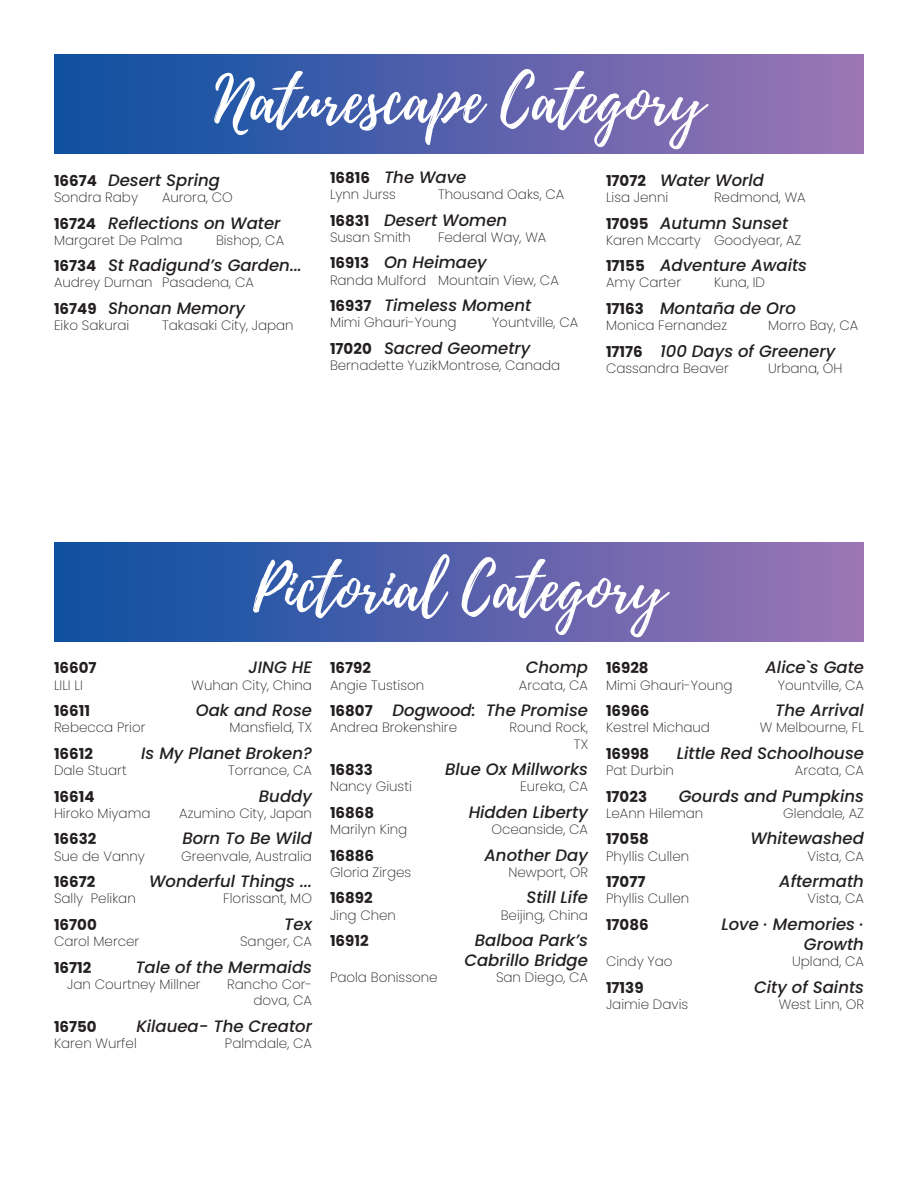
<style>
.page{position:relative;width:918px;height:1188px;background:#fff}
.page>*{position:absolute;margin:0;border:0;box-sizing:border-box;transform-origin:0 0}
.t1{font:63px "Playlist Script";color:#fff}
.t2{font:italic 500 16.5px/19.8px "Poppins";color:#231f20;text-align:right}
.t3{font:700 15px "Poppins";color:#231f20}
.t4{font:200 13.5px/16.2px "Poppins";color:#231f20;text-align:right}
.s1{font-weight:700;font-style:normal;font-size:15px}
</style>
<div class="page">
<img style="left:54px;top:542px;width:810px;height:100px">
<img style="left:54px;top:54px;width:810px;height:100px">
<h1 class="t1" style="left:214px;top:55px;width:491px">Naturescape Category</h1>
<p class="t2" style="left:54px;top:170px;width:167px"><span class="s1">16674</span> Desert Spring</p>
<p class="t4" style="left:54px;top:189px;width:86px">Sondra Raby</p>
<p class="t4" style="left:162px;top:189px;width:72px">Aurora, CO</p>
<p class="t2" style="left:54px;top:213px;width:228px"><span class="s1">16724</span> Reflections on Water</p>
<p class="t4" style="left:54px;top:232px;width:130px">Margaret De Palma</p>
<p class="t4" style="left:216px;top:232px;width:70px">Bishop, CA</p>
<p class="t2" style="left:54px;top:256px;width:249px"><span class="s1">16734</span> St Radigund’s Garden...</p>
<p class="t4" style="left:54px;top:275px;width:201px">Audrey Durnan Pasadena, CA</p>
<p class="t2" style="left:54px;top:298px;width:193px"><span class="s1">16749</span> Shonan Memory</p>
<p class="t4" style="left:54px;top:317px;width:77px">Eiko Sakurai</p>
<p class="t4" style="left:162px;top:317px;width:133px">Takasaki City, Japan</p>
<p class="t2" style="left:330px;top:167px;width:138px"><span class="s1">16816</span> The Wave</p>
<p class="t4" style="left:330px;top:186px;width:68px">Lynn Jurss</p>
<p class="t4" style="left:438px;top:186px;width:128px">Thousand Oaks, CA</p>
<p class="t2" style="left:330px;top:210px;width:179px"><span class="s1">16831</span> Desert Women</p>
<p class="t4" style="left:330px;top:229px;width:82px">Susan Smith</p>
<p class="t4" style="left:438px;top:229px;width:110px">Federal Way, WA</p>
<p class="t2" style="left:330px;top:253px;width:158px"><span class="s1">16913</span> On Heimaey</p>
<p class="t4" style="left:330px;top:272px;width:230px">Randa Mulford Mountain View, CA</p>
<p class="t2" style="left:330px;top:296px;width:203px"><span class="s1">16937</span> Timeless Moment</p>
<p class="t4" style="left:330px;top:315px;width:128px">Mimi Ghauri-Young</p>
<p class="t4" style="left:492px;top:315px;width:88px">Yountville, CA</p>
<p class="t2" style="left:330px;top:338px;width:202px"><span class="s1">17020</span> Sacred Geometry</p>
<p class="t4" style="left:330px;top:357px;width:232px">Bernadette YuzikMontrose, Canada</p>
<p class="t2" style="left:606px;top:170px;width:160px"><span class="s1">17072</span> Water World</p>
<p class="t4" style="left:606px;top:189px;width:64px">Lisa Jenni</p>
<p class="t4" style="left:714px;top:189px;width:93px">Redmond, WA</p>
<p class="t2" style="left:606px;top:213px;width:184px"><span class="s1">17095</span> Autumn Sunset</p>
<p class="t4" style="left:606px;top:232px;width:197px">Karen Mccarty Goodyear, AZ</p>
<p class="t2" style="left:606px;top:256px;width:202px"><span class="s1">17155</span> Adventure Awaits</p>
<p class="t4" style="left:606px;top:275px;width:77px">Amy Carter</p>
<p class="t4" style="left:714px;top:275px;width:53px">Kuna, ID</p>
<p class="t2" style="left:606px;top:298px;width:192px"><span class="s1">17163</span> Montaña de Oro</p>
<p class="t4" style="left:606px;top:317px;width:123px">Monica Fernandez</p>
<p class="t4" style="left:768px;top:317px;width:92px">Morro Bay, CA</p>
<p class="t2" style="left:606px;top:341px;width:231px"><span class="s1">17176</span> 100 Days of Greenery</p>
<p class="t4" style="left:606px;top:360px;width:124px">Cassandra Beaver</p>
<p class="t4" style="left:768px;top:360px;width:76px">Urbana, OH</p>
<h1 class="t1" style="left:253px;top:543px;width:413px">Pictorial Category</h1>
<p class="t3" style="left:54px;top:660px;width:44px">16607</p>
<p class="t2" style="left:248px;top:658px;width:65px">JING HE</p>
<p class="t4" style="left:54px;top:677px;width:30px">LILI LI</p>
<p class="t4" style="left:191px;top:677px;width:122px">Wuhan City, China</p>
<p class="t3" style="left:54px;top:702px;width:38px">16611</p>
<p class="t2" style="left:196px;top:701px;width:118px">Oak and Rose</p>
<p class="t4" style="left:54px;top:720px;width:93px">Rebecca Prior</p>
<p class="t4" style="left:230px;top:720px;width:84px">Mansfield, TX</p>
<p class="t3" style="left:54px;top:745px;width:40px">16612</p>
<p class="t2" style="left:141px;top:743px;width:172px">Is My Planet Broken?</p>
<p class="t4" style="left:54px;top:762px;width:74px">Dale Stuart</p>
<p class="t4" style="left:228px;top:762px;width:85px">Torrance, CA</p>
<p class="t3" style="left:54px;top:788px;width:42px">16614</p>
<p class="t2" style="left:259px;top:786px;width:55px">Buddy</p>
<p class="t4" style="left:54px;top:805px;width:98px">Hiroko Miyama</p>
<p class="t4" style="left:179px;top:805px;width:134px">Azumino City, Japan</p>
<p class="t3" style="left:54px;top:831px;width:44px">16632</p>
<p class="t2" style="left:182px;top:829px;width:131px">Born To Be Wild</p>
<p class="t4" style="left:54px;top:848px;width:93px">Sue de Vanny</p>
<p class="t4" style="left:181px;top:848px;width:132px">Greenvale, Australia</p>
<p class="t3" style="left:54px;top:873px;width:43px">16672</p>
<p class="t2" style="left:149px;top:872px;width:164px">Wonderful Things ...</p>
<p class="t4" style="left:54px;top:891px;width:83px">Sally Pelikan</p>
<p class="t4" style="left:223px;top:891px;width:90px">Florissant, MO</p>
<p class="t3" style="left:54px;top:916px;width:44px">16700</p>
<p class="t2" style="left:284px;top:914px;width:29px">Tex</p>
<p class="t4" style="left:54px;top:933px;width:87px">Carol Mercer</p>
<p class="t4" style="left:240px;top:933px;width:73px">Sanger, CA</p>
<p class="t3" style="left:54px;top:959px;width:39px">16712</p>
<p class="t2" style="left:135px;top:957px;width:178px">Tale of the Mermaids</p>
<p class="t4" style="left:67px;top:976px;width:135px">Jan Courtney Millner</p>
<p class="t4" style="left:227px;top:976px;width:86px">Rancho Cor&shy;dova, CA</p>
<p class="t3" style="left:54px;top:1018px;width:44px">16750</p>
<p class="t2" style="left:136px;top:1016px;width:177px">Kilauea- The Creator</p>
<p class="t4" style="left:54px;top:1035px;width:84px">Karen Wurfel</p>
<p class="t4" style="left:225px;top:1035px;width:89px">Palmdale, CA</p>
<p class="t3" style="left:330px;top:660px;width:43px">16792</p>
<p class="t2" style="left:526px;top:658px;width:64px">Chomp</p>
<p class="t4" style="left:330px;top:677px;width:96px">Angie Tustison</p>
<p class="t4" style="left:519px;top:677px;width:71px">Arcata, CA</p>
<p class="t2" style="left:330px;top:701px;width:260px"><span class="s1">16807</span> Dogwood: The Promise</p>
<p class="t4" style="left:330px;top:720px;width:129px">Andrea Brokenshire</p>
<p class="t4" style="left:510px;top:720px;width:80px">Round Rock,<br>TX</p>
<p class="t3" style="left:330px;top:761px;width:45px">16833</p>
<p class="t2" style="left:445px;top:760px;width:144px">Blue Ox Millworks</p>
<p class="t4" style="left:330px;top:779px;width:83px">Nancy Giusti</p>
<p class="t4" style="left:520px;top:779px;width:69px">Eureka, CA</p>
<p class="t3" style="left:330px;top:804px;width:46px">16868</p>
<p class="t2" style="left:469px;top:802px;width:121px">Hidden Liberty</p>
<p class="t4" style="left:330px;top:821px;width:79px">Marilyn King</p>
<p class="t4" style="left:491px;top:821px;width:98px">Oceanside, CA</p>
<p class="t3" style="left:330px;top:847px;width:46px">16886</p>
<p class="t2" style="left:484px;top:845px;width:105px">Another Day</p>
<p class="t4" style="left:330px;top:864px;width:83px">Gloria Zirges</p>
<p class="t4" style="left:508px;top:864px;width:81px">Newport, OR</p>
<p class="t3" style="left:330px;top:889px;width:44px">16892</p>
<p class="t2" style="left:527px;top:888px;width:63px">Still Life</p>
<p class="t4" style="left:330px;top:907px;width:68px">Jing Chen</p>
<p class="t4" style="left:501px;top:907px;width:89px">Beijing, China</p>
<p class="t3" style="left:330px;top:932px;width:40px">16912</p>
<p class="t2" style="left:464px;top:931px;width:125px">Balboa Park’s<br>Cabrillo Bridge</p>
<p class="t4" style="left:330px;top:969px;width:109px">Paola Bonissone</p>
<p class="t4" style="left:496px;top:969px;width:93px">San Diego, CA</p>
<p class="t3" style="left:606px;top:660px;width:44px">16928</p>
<p class="t2" style="left:765px;top:658px;width:100px">Alice`s Gate</p>
<p class="t4" style="left:606px;top:677px;width:128px">Mimi Ghauri-Young</p>
<p class="t4" style="left:778px;top:677px;width:88px">Yountville, CA</p>
<p class="t3" style="left:606px;top:702px;width:45px">16966</p>
<p class="t2" style="left:775px;top:701px;width:90px">The Arrival</p>
<p class="t4" style="left:606px;top:720px;width:106px">Kestrel Michaud</p>
<p class="t4" style="left:760px;top:720px;width:106px">W Melbourne, FL</p>
<p class="t3" style="left:606px;top:745px;width:45px">16998</p>
<p class="t2" style="left:677px;top:743px;width:189px">Little Red Schoolhouse</p>
<p class="t4" style="left:606px;top:762px;width:69px">Pat Durbin</p>
<p class="t4" style="left:795px;top:762px;width:71px">Arcata, CA</p>
<p class="t3" style="left:606px;top:788px;width:43px">17023</p>
<p class="t2" style="left:679px;top:786px;width:187px">Gourds and Pumpkins</p>
<p class="t4" style="left:606px;top:805px;width:99px">LeAnn Hileman</p>
<p class="t4" style="left:783px;top:805px;width:82px">Glendale, AZ</p>
<p class="t3" style="left:606px;top:831px;width:44px">17058</p>
<p class="t2" style="left:750px;top:829px;width:115px">Whitewashed</p>
<p class="t4" style="left:606px;top:848px;width:85px">Phyllis Cullen</p>
<p class="t4" style="left:807px;top:848px;width:58px">Vista, CA</p>
<p class="t3" style="left:606px;top:873px;width:41px">17077</p>
<p class="t2" style="left:779px;top:872px;width:86px">Aftermath</p>
<p class="t4" style="left:606px;top:891px;width:85px">Phyllis Cullen</p>
<p class="t4" style="left:807px;top:891px;width:58px">Vista, CA</p>
<p class="t3" style="left:606px;top:916px;width:44px">17086</p>
<p class="t2" style="left:721px;top:914px;width:144px">Love · Memories ·<br>Growth</p>
<p class="t4" style="left:606px;top:953px;width:68px">Cindy Yao</p>
<p class="t4" style="left:792px;top:953px;width:73px">Upland, CA</p>
<p class="t3" style="left:606px;top:979px;width:39px">17139</p>
<p class="t2" style="left:754px;top:977px;width:111px">City of Saints</p>
<p class="t4" style="left:606px;top:996px;width:84px">Jaimie Davis</p>
<p class="t4" style="left:779px;top:996px;width:87px">West Linn, OR</p>
</div>
